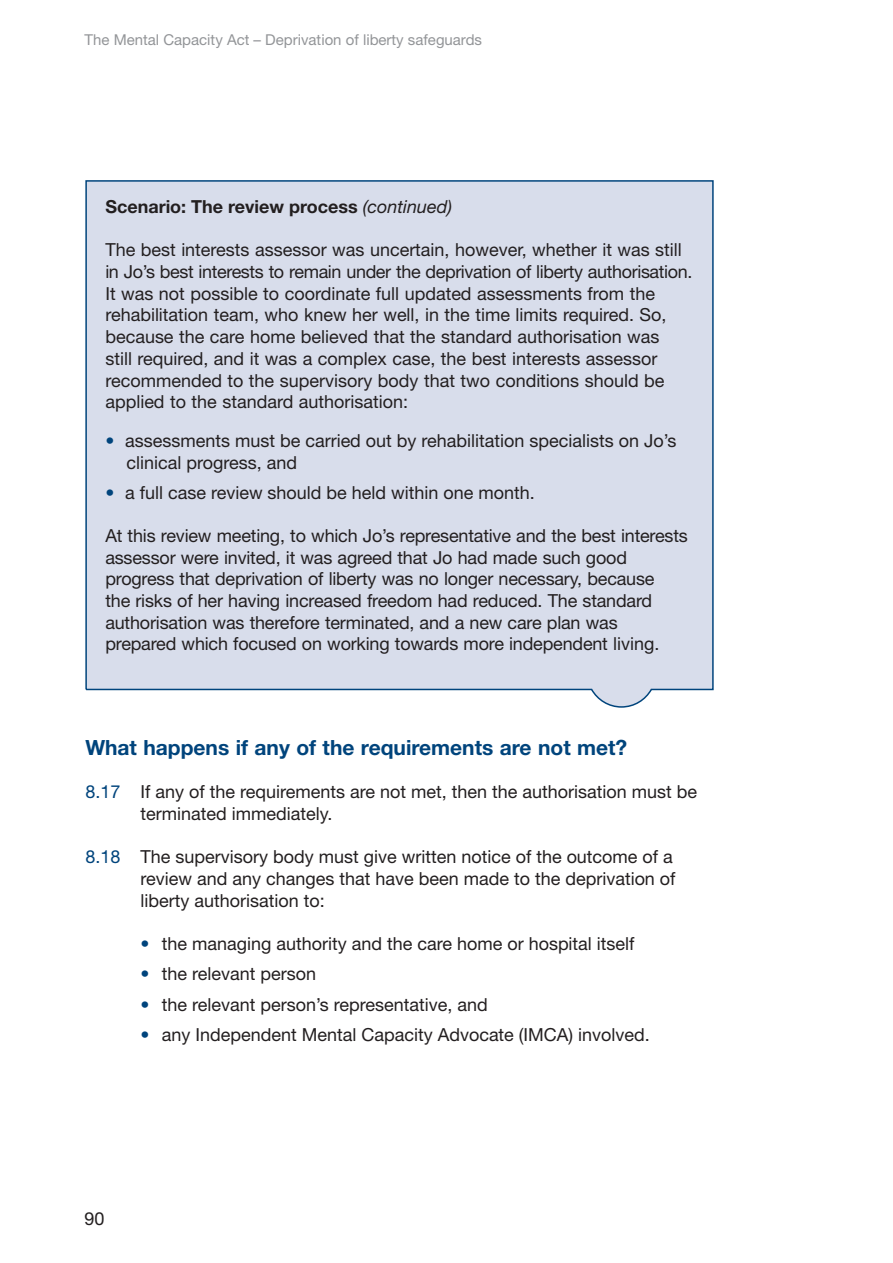
<style>
.page{position:relative;width:893px;height:1263px;background:#fff}
.page>*{position:absolute;margin:0;border:0;box-sizing:border-box;transform-origin:0 0}
.t1{font:700 21px "Helvetica Neue";color:#00447c}
.t2{font:18px/21.8px "Helvetica Neue";color:#231f20}
.t3{font:700 18px "Helvetica Neue";color:#231f20}
.t4{font:15px "Helvetica Neue";color:#939598}
.s1{font-weight:400;font-style:italic}
.s2{color:#00447c}
</style>
<div class="page">
<div style="left:85px;top:180px;width:629px;height:528px;background:#d8ddeb"></div>
<svg style="left:107px;top:437px;width:6px;height:7px"></svg>
<svg style="left:107px;top:489px;width:6px;height:7px"></svg>
<p class="t4" style="left:85px;top:34px;width:399px">The Mental Capacity Act – Deprivation of liberty safeguards</p>
<p class="t3" style="left:105px;top:200px;width:348px">Scenario: The review process <span class="s1">(continued)</span></p>
<p class="t2" style="left:105px;top:241px;width:588px">The best interests assessor was uncertain, however, whether it was still in Jo’s best interests to remain under the deprivation of liberty authorisation.<br>It was not possible to coordinate full updated assessments from the rehabilitation team, who knew her well, in the time limits required. So, because the care home believed that the standard authorisation was<br>still required, and it was a complex case, the best interests assessor recommended to the supervisory body that two conditions should be applied to the standard authorisation:</p>
<p class="t2" style="left:125px;top:431px;width:553px">assessments must be carried out by rehabilitation specialists on Jo’s clinical progress, and</p>
<p class="t2" style="left:125px;top:483px;width:411px">a full case review should be held within one month.</p>
<p class="t2" style="left:105px;top:526px;width:584px">At this review meeting, to which Jo’s representative and the best interests assessor were invited, it was agreed that Jo had made such good progress that deprivation of liberty was no longer necessary, because<br>the risks of her having increased freedom had reduced. The standard authorisation was therefore terminated, and a new care plan was prepared which focused on working towards more independent living.</p>
<p class="t1" style="left:85px;top:740px;width:543px">What happens if any of the requirements are not met?</p>
<p class="t2" style="left:141px;top:783px;width:558px;text-indent:-55px"><span class="s2">8.17</span> If any of the requirements are not met, then the authorisation must be terminated immediately.</p>
<p class="t2" style="left:141px;top:848px;width:536px;text-indent:-55px"><span class="s2">8.18</span> The supervisory body must give written notice of the outcome of a review and any changes that have been made to the deprivation of liberty authorisation to:</p>
<p class="t2" style="left:162px;top:930px;width:489px;line-height:30.2px">the managing authority and the care home or hospital itself the relevant person<br>the relevant person’s representative, and<br>any Independent Mental Capacity Advocate (IMCA) involved.</p>
<p class="t2" style="left:85px;top:1209px;width:21px">90</p>
</div>
